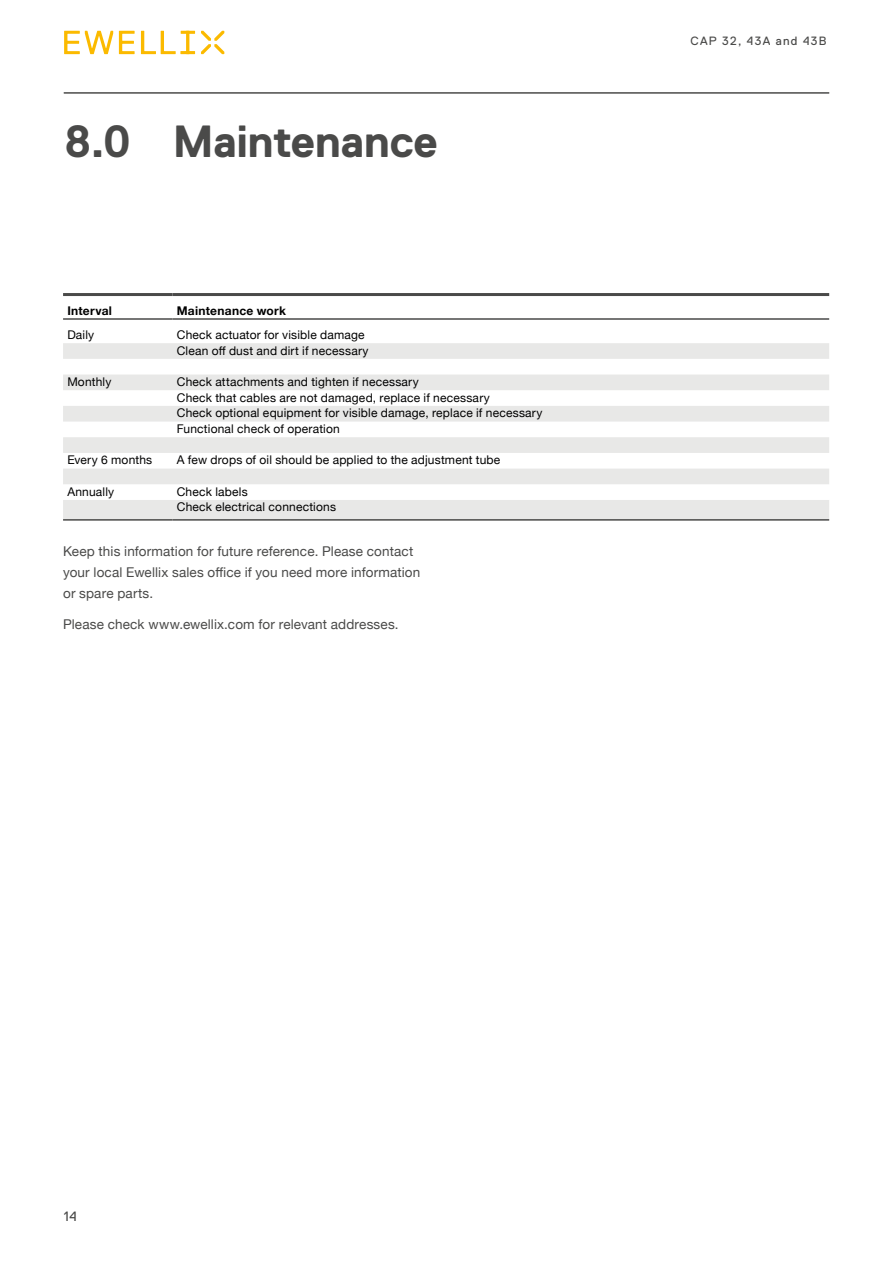
<style>
.page{position:relative;width:893px;height:1263px;background:#fff}
.page>*{position:absolute;margin:0;border:0;box-sizing:border-box;transform-origin:0 0}
.t1{font:700 45px "Replica Std";letter-spacing:-.01em;color:#4a4a49}
.t2{font:13.5px/21px "Helvetica Neue";letter-spacing:.01em;color:#4a4a49}
.t3{font:13.5px "Replica Std";color:#4a4a49}
.t4{font:12px/15.6px "Helvetica Neue";letter-spacing:.015em;color:#000}
.t5{font:700 12px "Helvetica Neue";letter-spacing:.02em;color:#000}
.t6{font:12px "Replica Std";letter-spacing:.11em;color:#4a4a49}
</style>
<div class="page">
<svg style="left:64px;top:31px;width:131px;height:23px"></svg>
<svg style="left:201px;top:31px;width:23px;height:23px"></svg>
<hr style="left:64px;top:93px;width:765px;height:1px;background:#4a4a49">
<svg style="left:63px;top:343px;width:766px;height:176px;fill:#e8e8e7"></svg>
<hr style="left:63px;top:293px;width:110px;height:3px;background:#4a4a49">
<hr style="left:173px;top:293px;width:656px;height:3px;background:#4a4a49">
<hr style="left:63px;top:318px;width:110px;height:2px;background:#4a4a49">
<hr style="left:173px;top:318px;width:656px;height:2px;background:#4a4a49">
<hr style="left:63px;top:519px;width:110px;height:2px;background:#4a4a49">
<hr style="left:173px;top:519px;width:656px;height:2px;background:#4a4a49">
<h1 class="t1" style="left:65px;top:116px;width:375px">8.0 Maintenance</h1>
<p class="t5" style="left:67px;top:301px;width:46px">Interval</p>
<p class="t5" style="left:177px;top:301px;width:111px">Maintenance work</p>
<p class="t4" style="left:67px;top:328px;width:28px">Daily</p>
<p class="t4" style="left:177px;top:328px;width:193px">Check actuator for visible damage<br>Clean off dust and dirt if necessary</p>
<p class="t4" style="left:67px;top:375px;width:46px">Monthly</p>
<p class="t4" style="left:177px;top:375px;width:367px">Check attachments and tighten if necessary<br>Check that cables are not damaged, replace if necessary<br>Check optional equipment for visible damage, replace if necessary Functional check of operation</p>
<p class="t4" style="left:67px;top:453px;width:86px">Every 6 months</p>
<p class="t4" style="left:177px;top:453px;width:325px">A few drops of oil should be applied to the adjustment tube</p>
<p class="t4" style="left:67px;top:484px;width:48px">Annually</p>
<p class="t4" style="left:177px;top:484px;width:161px">Check labels<br>Check electrical connections</p>
<p class="t2" style="left:63px;top:541px;width:359px">Keep this information for future reference. Please contact your local Ewellix sales office if you need more information or spare parts.</p>
<p class="t2" style="left:63px;top:615px;width:337px">Please check www.ewellix.com for relevant addresses.</p>
<p class="t6" style="left:690px;top:34px;width:138px">CAP 32, 43A and 43B</p>
<p class="t3" style="left:64px;top:1209px;width:15px">14</p>
</div>
